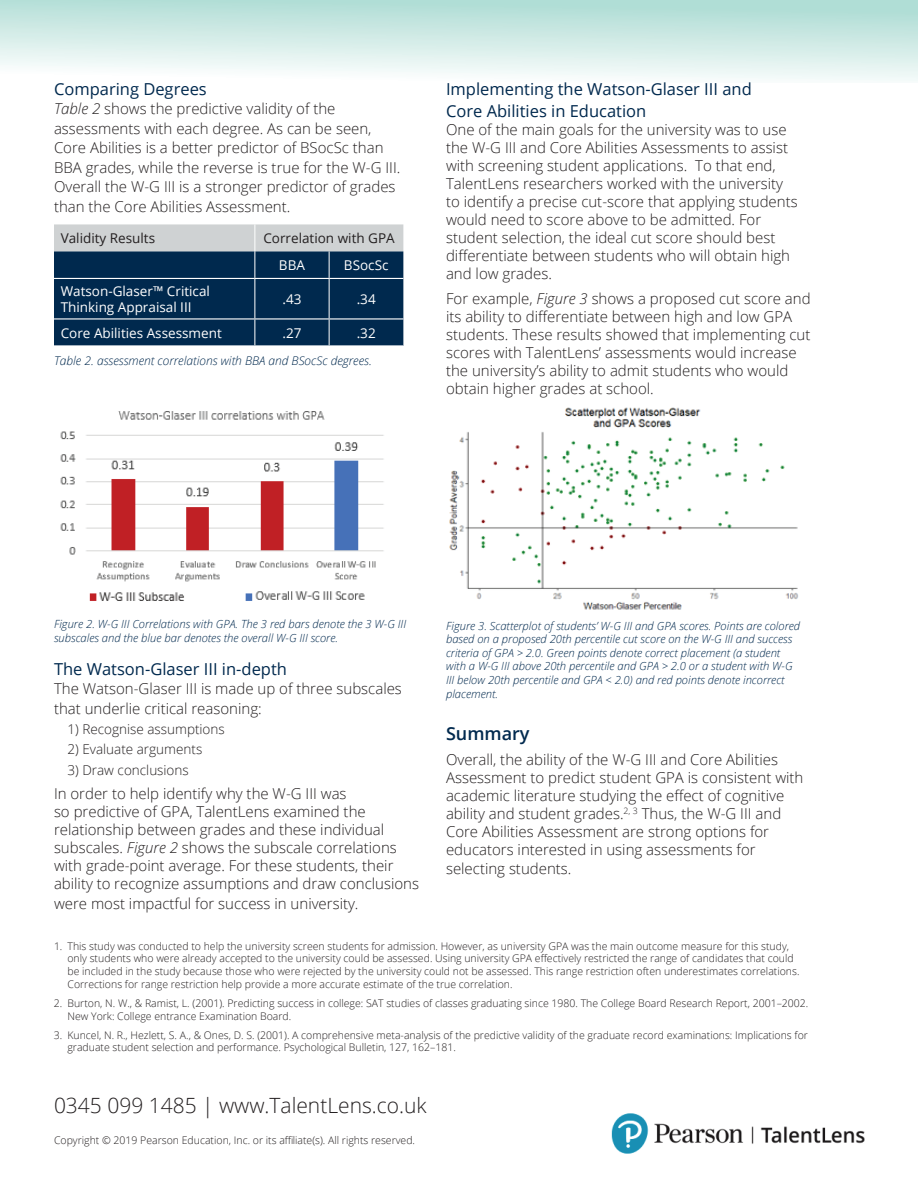
<style>
.page{position:relative;width:918px;height:1188px;background:#fff}
.page>*{position:absolute;margin:0;border:0;box-sizing:border-box;transform-origin:0 0}
.t1{font:300 21px "Open Sans";color:#231f20}
.t2{font:600 18px "Open Sans";color:#00294e}
.t3{font:16.5px/22.5px "Open Sans";color:#00294e}
.t4{font:300 15px/18px "Open Sans";color:#231f20}
.t5{font:13.5px/16.2px "Open Sans";color:#fff}
.t6{font:300 13.5px "Open Sans";color:#231f20}
.t7{font:13.5px "Open Sans";color:#231f20}
.t8{font:italic 300 12px "Open Sans";color:#00294e}
.t9{font:italic 300 11.25px/13.6px "Open Sans";color:#00294e}
.t10{font:300 10.5px/12.6px "Open Sans";color:#231f20}
.s1{font-style:italic}
</style>
<div class="page">
<div style="left:0;top:0;width:918px;height:82px;background:linear-gradient(to bottom,#addcd3,#fbfdfd)"></div>
<svg style="left:54px;top:224px;width:349px;height:121px;background:#31516e"></svg>
<hr style="left:54px;top:278px;width:201px;height:1px;background:#fff">
<hr style="left:255px;top:278px;width:74px;height:1px;background:#fff">
<hr style="left:329px;top:278px;width:74px;height:1px;background:#fff">
<hr style="left:54px;top:318px;width:201px;height:2px;background:#fff">
<hr style="left:255px;top:318px;width:74px;height:2px;background:#fff">
<hr style="left:329px;top:318px;width:74px;height:2px;background:#fff">
<img style="left:60px;top:411px;width:324px;height:190px">
<img style="left:449px;top:407px;width:350px;height:203px">
<img style="left:611px;top:1113px;width:254px;height:41px">
<p class="t3" style="left:54px;top:77px;width:154px">Comparing Degrees</p>
<p class="t4" style="left:54px;top:99px;width:348px;line-height:19.5px"><span class="s1">Table 2</span> shows the predictive validity of the assessments with each degree. As can be seen, Core Abilities is a better predictor of BSocSc than BBA grades, while the reverse is true for the W-G III.<br>Overall the W-G III is a stronger predictor of grades than the Core Abilities Assessment.</p>
<p class="t7" style="left:61px;top:229px;width:96px">Validity Results</p>
<p class="t7" style="left:263px;top:229px;width:133px">Correlation with GPA</p>
<p class="t5" style="left:279px;top:257px;width:28px">BBA</p>
<p class="t5" style="left:344px;top:257px;width:46px">BSocSc</p>
<p class="t5" style="left:61px;top:282px;width:151px">Watson-Glaser™ Critical<br>Thinking Appraisal III</p>
<p class="t5" style="left:282px;top:291px;width:21px">.43</p>
<p class="t5" style="left:357px;top:291px;width:21px">.34</p>
<p class="t5" style="left:61px;top:324px;width:163px">Core Abilities Assessment</p>
<p class="t5" style="left:282px;top:324px;width:21px">.27</p>
<p class="t5" style="left:357px;top:324px;width:21px">.32</p>
<p class="t8" style="left:54px;top:353px;width:319px">Table 2. assessment correlations with BBA and BSocSc degrees.</p>
<p class="t3" style="left:446px;top:77px;width:307px">Implementing the Watson-Glaser III and<br>Core Abilities in Education</p>
<p class="t4" style="left:446px;top:120px;width:353px">One of the main goals for the university was to use the W-G III and Core Abilities Assessments to assist with screening student applications. To that end, TalentLens researchers worked with the university to identify a precise cut-score that applying students would need to score above to be admitted. For student selection, the ideal cut score should best differentiate between students who will obtain high and low grades.</p>
<p class="t4" style="left:446px;top:289px;width:366px">For example, <span class="s1">Figure 3</span> shows a proposed cut score and its ability to differentiate between high and low GPA students. These results showed that implementing cut scores with TalentLens’ assessments would increase the university’s ability to admit students who would obtain higher grades at school.</p>
<p class="t9" style="left:54px;top:617px;width:354px">Figure 2. W-G III Correlations with GPA. The 3 red bars denote the 3 W-G III subscales and the blue bar denotes the overall W-G III score.</p>
<p class="t3" style="left:54px;top:657px;width:235px">The Watson-Glaser III in-depth</p>
<p class="t4" style="left:54px;top:679px;width:349px;line-height:19.5px">The Watson-Glaser III is made up of three subscales that underlie critical reasoning:</p>
<p class="t6" style="left:68px;top:720px;width:159px">1) Recognise assumptions</p>
<p class="t6" style="left:68px;top:740px;width:136px">2) Evaluate arguments</p>
<p class="t6" style="left:68px;top:760px;width:123px">3) Draw conclusions</p>
<p class="t4" style="left:54px;top:785px;width:367px">In order to help identify why the W-G III was<br>so predictive of GPA, TalentLens examined the relationship between grades and these individual subscales. <span class="s1">Figure 2</span> shows the subscale correlations with grade-point average. For these students, their ability to recognize assumptions and draw conclusions</p>
<p class="t4" style="left:54px;top:894px;width:306px">were most impactful for success in university.</p>
<p class="t9" style="left:446px;top:619px;width:356px">Figure 3. Scatterplot of students’ W-G III and GPA scores. Points are colored based on a proposed 20th percentile cut score on the W-G III and success criteria of GPA &gt; 2.0. Green points denote correct placement (a student with a W-G III above 20th percentile and GPA &gt; 2.0 or a student with W-G III below 20th percentile and GPA &lt; 2.0) and red points denote incorrect placement.</p>
<p class="t2" style="left:446px;top:721px;width:85px">Summary</p>
<p class="t4" style="left:446px;top:750px;width:359px">Overall, the ability of the W-G III and Core Abilities Assessment to predict student GPA is consistent with academic literature studying the effect of cognitive ability and student grades.<sup>2,</sup> <sup>3</sup> Thus, the W-G III and Core Abilities Assessment are strong options for educators interested in using assessments for</p>
<p class="t4" style="left:446px;top:860px;width:127px">selecting students.</p>
<p class="t10" style="left:68px;top:939px;width:734px;text-indent:-14px">1. This study was conducted to help the university screen students for admission. However, as university GPA was the main outcome measure for this study, only students who were already accepted to the university could be assessed. Using university GPA effectively restricted the range of candidates that could be included in the study because those who were rejected by the university could not be assessed. This range restriction often underestimates correlations.<br>Corrections for range restriction help provide a more accurate estimate of the true correlation.</p>
<p class="t10" style="left:68px;top:997px;width:742px;text-indent:-14px">2. Burton, N. W., &amp; Ramist, L. (2001). Predicting success in college: SAT studies of classes graduating since 1980. The College Board Research Report, 2001–2002.<br>New York: College entrance Examination Board.</p>
<p class="t10" style="left:68px;top:1029px;width:742px;text-indent:-14px">3. Kuncel, N. R., Hezlett, S. A., &amp; Ones, D. S. (2001). A comprehensive meta-analysis of the predictive validity of the graduate record examinations: Implications for graduate student selection and performance. Psychological Bulletin, 127, 162–181.</p>
<h1 class="t1" style="left:54px;top:1091px;width:374px">0345 099 1485 | www.TalentLens.co.uk</h1>
<p class="t10" style="left:54px;top:1133px;width:363px">Copyright © 2019 Pearson Education, Inc. or its affiliate(s). All rights reserved.</p>
</div>
